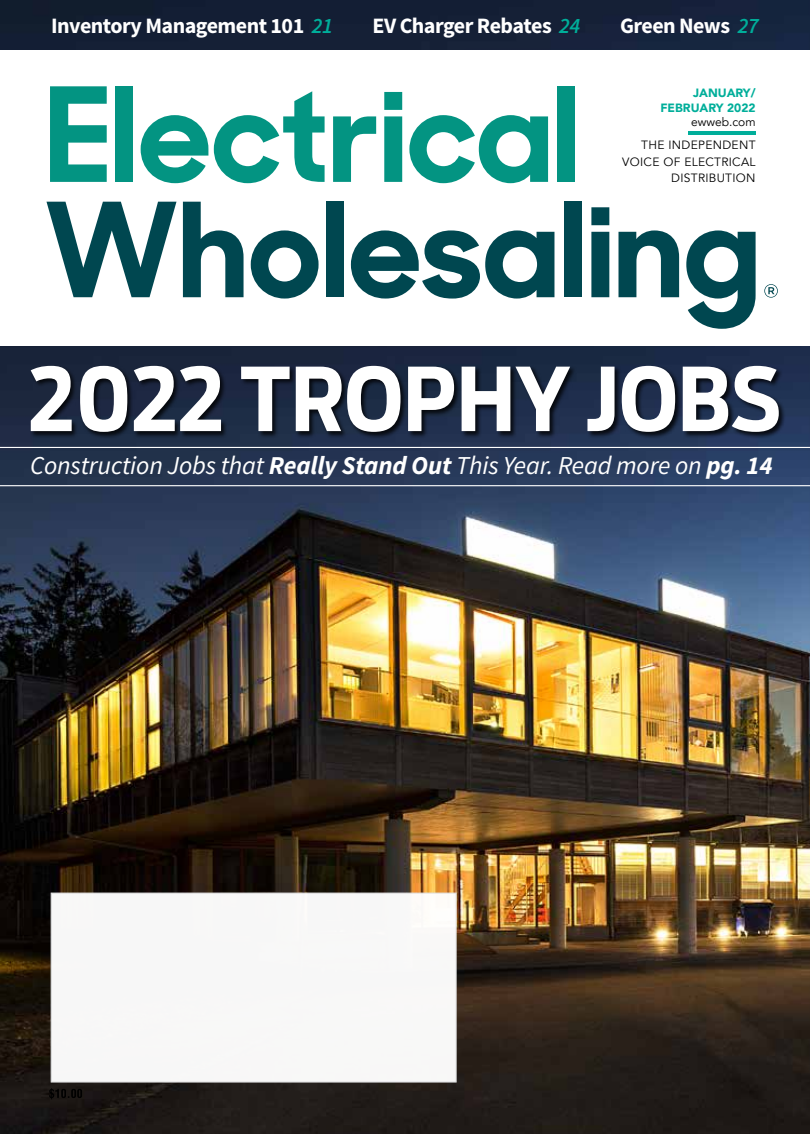
<style>
.page{position:relative;width:810px;height:1134px;background:#fff}
.page>*{position:absolute;margin:0;border:0;box-sizing:border-box;transform-origin:0 0}
.t1{font:italic 25.8px "Source Sans Pro";letter-spacing:-.005em;color:#fff}
.t2{font:700 21.9px "Source Sans Pro";letter-spacing:-.025em;color:#fff}
.t3{font:12px/16.5px "Avenir";letter-spacing:.025em;color:#000;text-align:right}
.t4{font:900 12px/14.4px "Avenir";color:#00ae9a;text-align:right}
.t5{font:12px "Avenir";color:#000}
.s1{font-weight:600;font-style:italic;color:#00ae9a}
.s2{font-weight:700}
</style>
<div class="page">
<img style="left:0;top:0;width:810px;height:50px">
<img style="left:0;top:346px;width:810px;height:788px">
<svg style="left:50px;top:86px;width:57px;height:96px"></svg>
<div style="left:115px;top:86px;width:18px;height:96px;background:#039482"></div>
<svg style="left:141px;top:115px;width:67px;height:68px"></svg>
<svg style="left:214px;top:91px;width:111px;height:92px"></svg>
<svg style="left:333px;top:116px;width:43px;height:66px"></svg>
<svg style="left:384px;top:92px;width:18px;height:90px;background:#199d8d"></svg>
<svg style="left:409px;top:115px;width:139px;height:68px"></svg>
<div style="left:557px;top:86px;width:18px;height:96px;background:#039482"></div>
<svg style="left:46px;top:202px;width:130px;height:95px"></svg>
<svg style="left:183px;top:202px;width:61px;height:95px"></svg>
<svg style="left:251px;top:230px;width:68px;height:69px"></svg>
<div style="left:326px;top:202px;width:18px;height:95px;background:#004750"></div>
<svg style="left:351px;top:230px;width:203px;height:69px"></svg>
<div style="left:564px;top:202px;width:18px;height:95px;background:#004750"></div>
<svg style="left:591px;top:207px;width:18px;height:90px;background:#185860"></svg>
<svg style="left:619px;top:230px;width:60px;height:67px"></svg>
<svg style="left:686px;top:230px;width:70px;height:99px"></svg>
<svg style="left:764px;top:284px;width:14px;height:14px"></svg>
<hr style="left:688px;top:131px;width:68px;height:3px;background:#00ae9a">
<div style="left:30px;top:365px;width:756px;height:74px;background:#000;opacity:.8"></div>
<svg style="left:31px;top:366px;width:748px;height:66px"></svg>
<hr style="left:0;top:447px;width:810px;height:1px;background:#fff">
<hr style="left:0;top:485px;width:810px;height:1px;background:#fff">
<div style="left:51px;top:893px;width:405px;height:189px;background:#f8f7f7;border:1px solid #e0e1e2"></div>
<svg style="left:49px;top:1088px;width:33px;height:11px"></svg>
<p class="t2" style="left:51px;top:11px;width:283px">Inventory Management 101 <span class="s1">21</span></p>
<p class="t2" style="left:373px;top:11px;width:209px">EV Charger Rebates <span class="s1">24</span></p>
<p class="t2" style="left:620px;top:11px;width:140px">Green News <span class="s1">27</span></p>
<p class="t4" style="left:661px;top:86px;width:97px">JANUARY/<br>FEBRUARY 2022</p>
<p class="t5" style="left:691px;top:115px;width:66px">ewweb.com</p>
<p class="t3" style="left:622px;top:137px;width:135px">THE INDEPENDENT<br>VOICE OF ELECTRICAL<br>DISTRIBUTION</p>
<p class="t1" style="left:30px;top:450px;width:744px">Construction Jobs that <span class="s2">Really Stand Out</span> This Year. Read more on <span class="s2">pg. 14</span></p>
</div>
